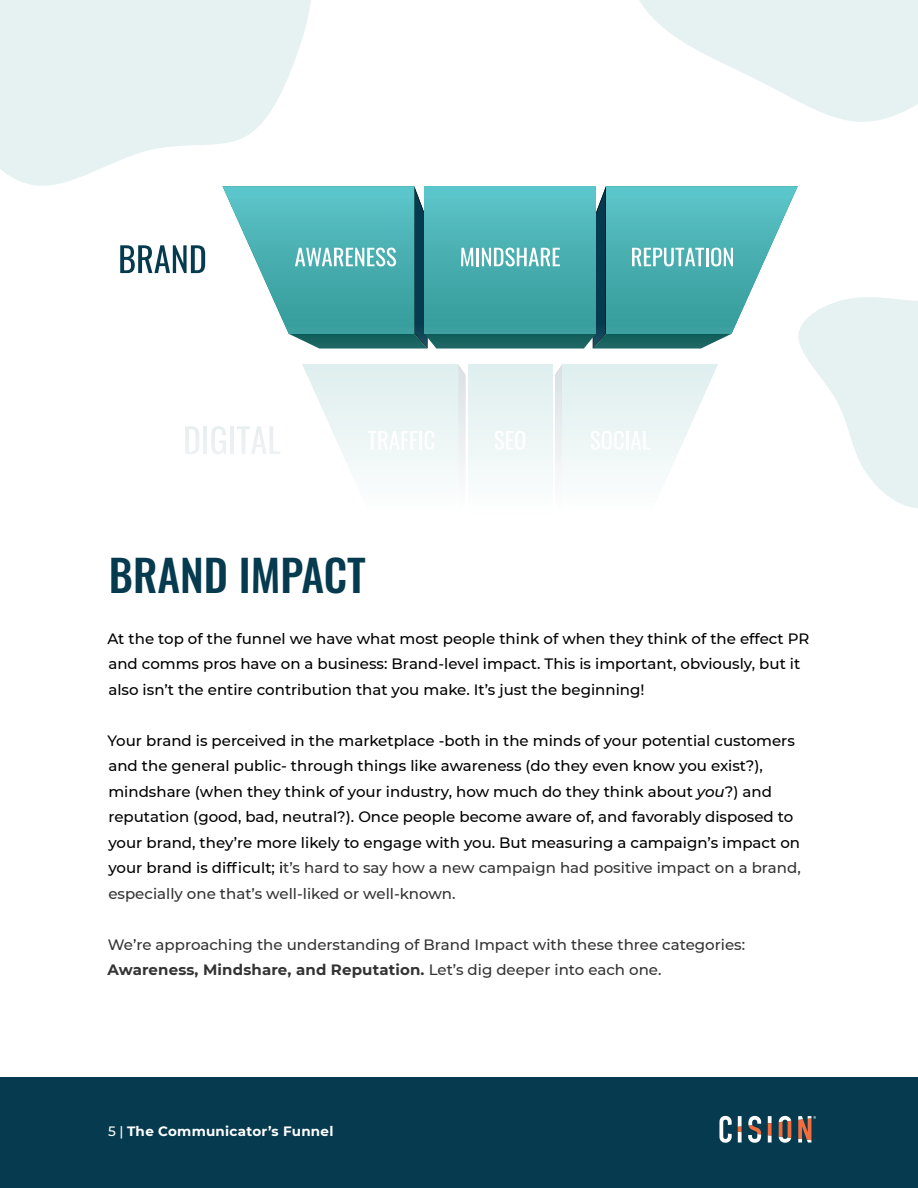
<style>
.page{position:relative;width:918px;height:1188px;background:#fff}
.page>*{position:absolute;margin:0;border:0;box-sizing:border-box;transform-origin:0 0}
.H1-DARK{font:500 43.5px "Oswald";color:#053a4f}
.BODY_COPY{font:500 15px/25.5px "Montserrat";color:#000}
.BODY_COPY-2{font:500 15px/25.5px "Montserrat";color:#333}
.t1{font:700 13.5px "Montserrat";letter-spacing:.02em;color:#fff}
.s1{font-style:italic}
.s2{color:#333}
.s3{font-weight:700}
.s4{font-weight:500}
</style>
<div class="page">
<svg style="left:0;top:0;width:311px;height:186px;fill:#e6f2f2"></svg>
<svg style="left:639px;top:0;width:279px;height:122px"></svg>
<svg style="left:185px;top:426px;width:14px;height:28px"></svg>
<hr style="left:203px;top:426px;width:4px;height:28px;background:#ebeff1">
<svg style="left:120px;top:245px;width:85px;height:28px"></svg>
<svg style="left:211px;top:186px;width:707px;height:322px"></svg>
<div style="left:0;top:1077px;width:918px;height:111px;background:#053a4f"></div>
<svg style="left:738px;top:1116px;width:4px;height:10px"></svg>
<svg style="left:738px;top:1132px;width:4px;height:10px"></svg>
<svg style="left:738px;top:1126px;width:4px;height:6px"></svg>
<svg style="left:748px;top:1116px;width:13px;height:27px"></svg>
<svg style="left:768px;top:1136px;width:4px;height:6px"></svg>
<svg style="left:768px;top:1116px;width:4px;height:7px"></svg>
<svg style="left:768px;top:1123px;width:4px;height:13px"></svg>
<svg style="left:779px;top:1116px;width:12px;height:27px"></svg>
<svg style="left:719px;top:1116px;width:13px;height:27px"></svg>
<svg style="left:798px;top:1116px;width:18px;height:26px"></svg>
<p class="H1-DARK" style="left:109px;top:552px;width:259px">BRAND IMPACT</p>
<p class="BODY_COPY" style="left:107px;top:625px;width:703px">At the top of the funnel we have what most people think of when they think of the effect PR and comms pros have on a business: Brand-level impact. This is important, obviously, but it also isn’t the entire contribution that you make. It’s just the beginning!</p>
<p class="BODY_COPY" style="left:107px;top:727px;width:695px">Your brand is perceived in the marketplace -both in the minds of your potential customers and the general public- through things like awareness (do they even know you exist?), mindshare (when they think of your industry, how much do they think about <span class="s1">you</span>?) and reputation (good, bad, neutral?). Once people become aware of, and favorably disposed to your brand, they’re more likely to engage with you. But measuring a campaign’s impact on your brand is difficult; i<span class="s2">t’s hard to say how a new campaign had positive impact on a brand, especially one that’s well-liked or well-known.</span></p>
<p class="BODY_COPY-2" style="left:108px;top:931px;width:639px">We’re approaching the understanding of Brand Impact with these three categories:<br><span class="s3">Awareness, Mindshare, and Reputation.</span> Let’s dig deeper into each one.</p>
<p class="t1" style="left:108px;top:1121px;width:227px"><span class="s4">5 |</span> The Communicator’s Funnel</p>
</div>
